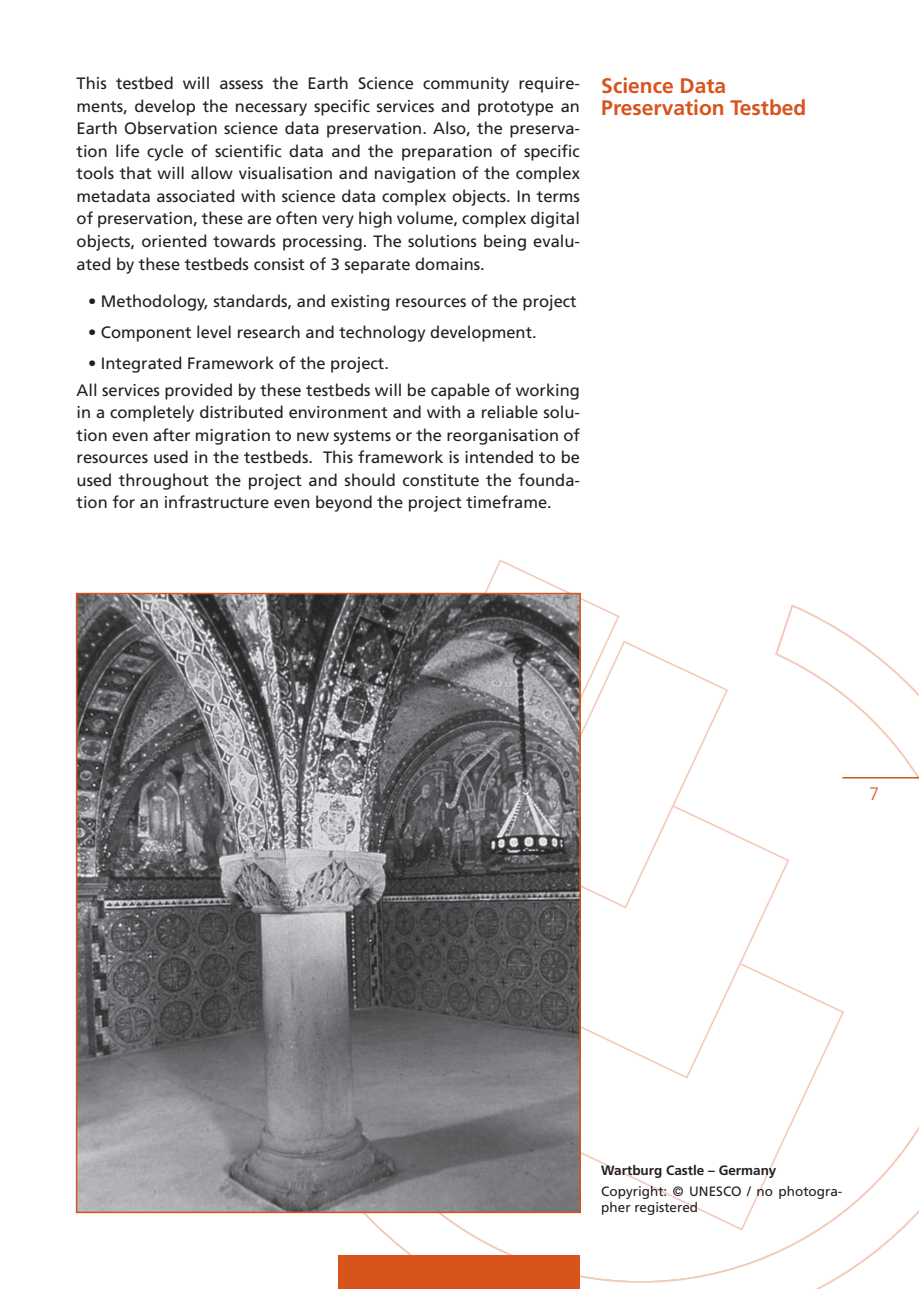
<style>
.page{position:relative;width:919px;height:1289px;background:#fff}
.page>*{position:absolute;margin:0;border:0;box-sizing:border-box;transform-origin:0 0}
.t1{font:700 21px/22.5px "Frutiger";color:#d9531c}
.t2{font:300 18px "Frutiger";color:#d9531c}
.t3{font:16.5px/22.5px "Frutiger";color:#231f20;text-align:justify}
.t4{font:13.5px/16.5px "Frutiger";color:#231f20}
.t5{font:700 13.5px "Frutiger";color:#231f20}
</style>
<div class="page">
<svg style="left:188px;top:604px;width:730px;height:684px"></svg>
<svg style="left:580px;top:610px;width:207px;height:357px"></svg>
<svg style="left:485px;top:559px;width:168px;height:210px"></svg>
<hr style="left:842px;top:777px;width:76px;height:1px;background:#d9531c">
<div style="left:339px;top:1254px;width:241px;height:34px;background:#d9531c"></div>
<img style="left:79px;top:595px;width:498px;height:615px">
<div style="left:76px;top:592px;width:504px;height:621px;border:2px solid #d9531c"></div>
<p class="t3" style="left:77px;top:72px;width:505px">This testbed will assess the Earth Science community require&shy;ments, develop the necessary specific services and prototype an Earth Observation science data preservation. Also, the preserva&shy;tion life cycle of scientific data and the preparation of specific tools that will allow visualisation and navigation of the complex metadata associated with science data complex objects. In terms of preservation, these are often very high volume, complex digital objects, oriented towards processing. The solutions being evalu&shy;ated by these testbeds consist of 3 separate domains.</p>
<p class="t3" style="left:88px;top:290px;width:490px">• Methodology, standards, and existing resources of the project</p>
<p class="t3" style="left:88px;top:321px;width:450px">• Component level research and technology development.</p>
<p class="t3" style="left:77px;top:350px;width:505px;line-height:26.7px;text-indent:11px">• Integrated Framework of the project.<br>All services provided by these testbeds will be capable of working</p>
<p class="t3" style="left:77px;top:401px;width:505px">in a completely distributed environment and with a reliable solu&shy;tion even after migration to new systems or the reorganisation of resources used in the testbeds. This framework is intended to be used throughout the project and should constitute the founda&shy;tion for an infrastructure even beyond the project timeframe.</p>
<p class="t1" style="left:601px;top:74px;width:207px">Science Data<br>Preservation Testbed</p>
<p class="t2" style="left:869px;top:784px;width:12px">7</p>
<p class="t5" style="left:601px;top:1162px;width:177px">Wartburg Castle – Germany</p>
<p class="t4" style="left:601px;top:1182px;width:242px">Copyright: © UNESCO / no photogra&shy;pher registered</p>
</div>
